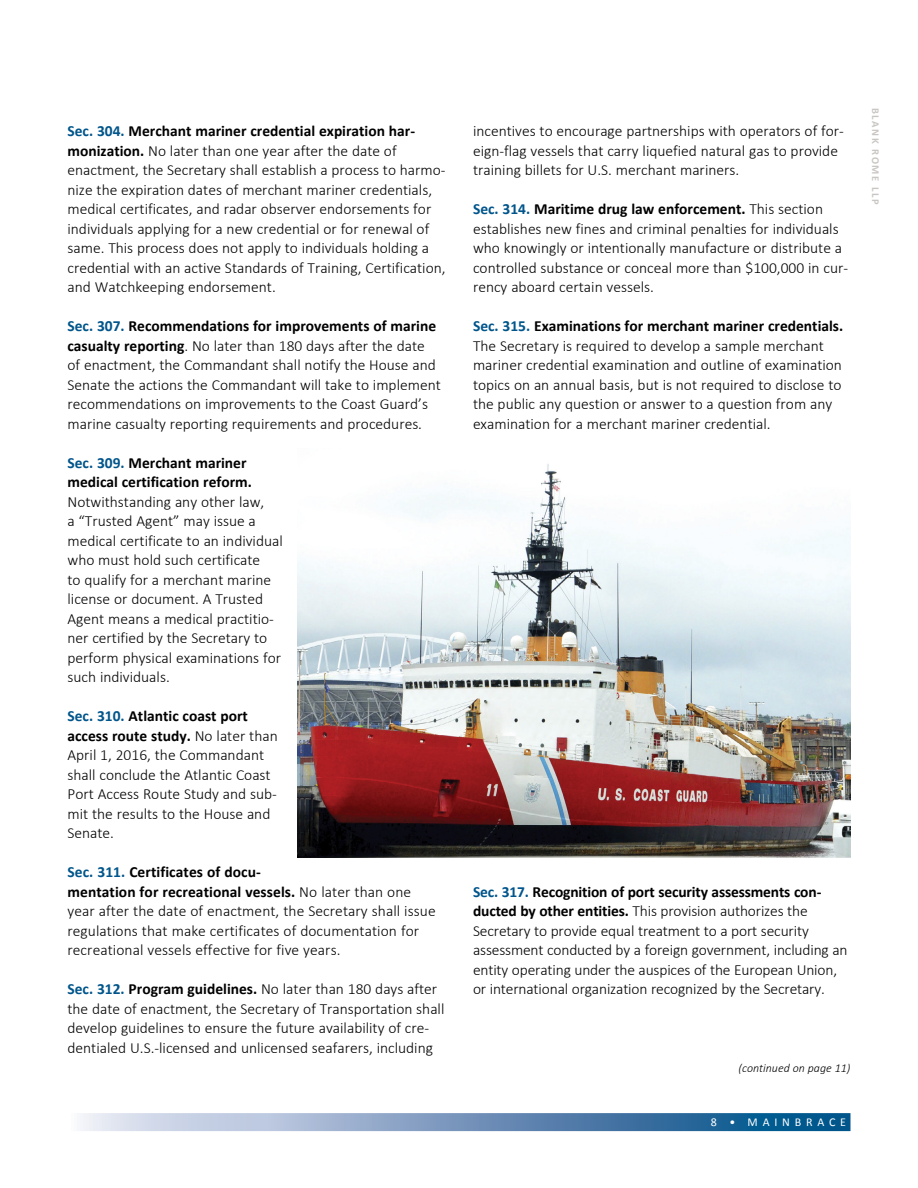
<style>
.page{position:relative;width:918px;height:1188px;background:#fff}
.page>*{position:absolute;margin:0;border:0;box-sizing:border-box;transform-origin:0 0}
.t1{font:300 15.45px/19.5px "Calibri";color:#000}
.t2{font:700 15.45px/19.5px "Calibri";color:#000}
.t3{font:italic 300 12px "Calibri";color:#000}
.t4{font:12px "Calibri";letter-spacing:.4em;color:#fff}
.t5{font:700 10.5px "Calibri";letter-spacing:.15em;color:#c9c5c2}
.s1{font-weight:700;color:#00558b}
.s2{font-weight:700}
.s3{color:#00558b}
</style>
<div class="page">
<svg style="left:80px;top:1113px;width:770px;height:18px;background:#7398bc"></svg>
<img style="left:297px;top:464px;width:553px;height:394px">
<p class="t1" style="left:68px;top:121px;width:380px"><span class="s1">Sec. 304.</span> <span class="s2">Merchant mariner credential expiration har&shy;monization.</span> No later than one year after the date of enactment, the Secretary shall establish a process to harmo&shy;nize the expiration dates of merchant mariner credentials, medical certificates, and radar observer endorsements for individuals applying for a new credential or for renewal of same. This process does not apply to individuals holding a credential with an active Standards of Training, Certification, and Watchkeeping endorsement.</p>
<p class="t1" style="left:68px;top:316px;width:375px"><span class="s1">Sec. 307.</span> <span class="s2">Recommendations for improvements of marine casualty reporting</span>. No later than 180 days after the date of enactment, the Commandant shall notify the House and Senate the actions the Commandant will take to implement recommendations on improvements to the Coast Guard’s marine casualty reporting requirements and procedures.</p>
<p class="t2" style="left:68px;top:452px;width:186px"><span class="s3">Sec. 309.</span> Merchant mariner medical certification reform.</p>
<p class="t1" style="left:68px;top:492px;width:217px">Notwithstanding any other law,<br>a “Trusted Agent” may issue a medical certificate to an individual who must hold such certificate<br>to qualify for a merchant marine license or document. A Trusted<br>Agent means a medical practitio&shy;ner certified by the Secretary to perform physical examinations for such individuals.</p>
<p class="t1" style="left:67px;top:706px;width:212px"><span class="s1">Sec. 310.</span> <span class="s2">Atlantic coast port access route study.</span> No later than<br>April 1, 2016, the Commandant shall conclude the Atlantic Coast<br>Port Access Route Study and sub&shy;mit the results to the House and<br>Senate.</p>
<p class="t1" style="left:67px;top:862px;width:370px"><span class="s1">Sec. 311.</span> <span class="s2">Certificates of docu-<br>mentation for recreational vessels.</span> No later than one year after the date of enactment, the Secretary shall issue regulations that make certificates of documentation for recreational vessels effective for five years.</p>
<p class="t1" style="left:67px;top:979px;width:379px"><span class="s1">Sec. 312.</span> <span class="s2">Program guidelines.</span> No later than 180 days after the date of enactment, the Secretary of Transportation shall develop guidelines to ensure the future availability of cre&shy;dentialed U.S.-licensed and unlicensed seafarers, including</p>
<p class="t1" style="left:473px;top:121px;width:372px">incentives to encourage partnerships with operators of for&shy;eign-flag vessels that carry liquefied natural gas to provide training billets for U.S. merchant mariners.</p>
<p class="t1" style="left:473px;top:199px;width:377px"><span class="s1">Sec. 314.</span> <span class="s2">Maritime drug law enforcement.</span> This section establishes new fines and criminal penalties for individuals who knowingly or intentionally manufacture or distribute a controlled substance or conceal more than $100,000 in cur&shy;rency aboard certain vessels.</p>
<p class="t1" style="left:473px;top:316px;width:372px"><span class="s1">Sec. 315.</span> <span class="s2">Examinations for merchant mariner credentials.<br></span>The Secretary is required to develop a sample merchant mariner credential examination and outline of examination topics on an annual basis, but is not required to disclose to the public any question or answer to a question from any examination for a merchant mariner credential.</p>
<p class="t5" style="left:883px;top:108px;width:98px;rotate:90deg">BLANK ROME LLP</p>
<p class="t1" style="left:473px;top:882px;width:376px"><span class="s1">Sec. 317.</span> <span class="s2">Recognition of port security assessments con&shy;ducted by other entities.</span> This provision authorizes the Secretary to provide equal treatment to a port security assessment conducted by a foreign government, including an entity operating under the auspices of the European Union, or international organization recognized by the Secretary.</p>
<p class="t3" style="left:739px;top:1061px;width:113px">(continued on page 11)</p>
<p class="t4" style="left:711px;top:1114px;width:137px">8 • MAINBRACE</p>
</div>
